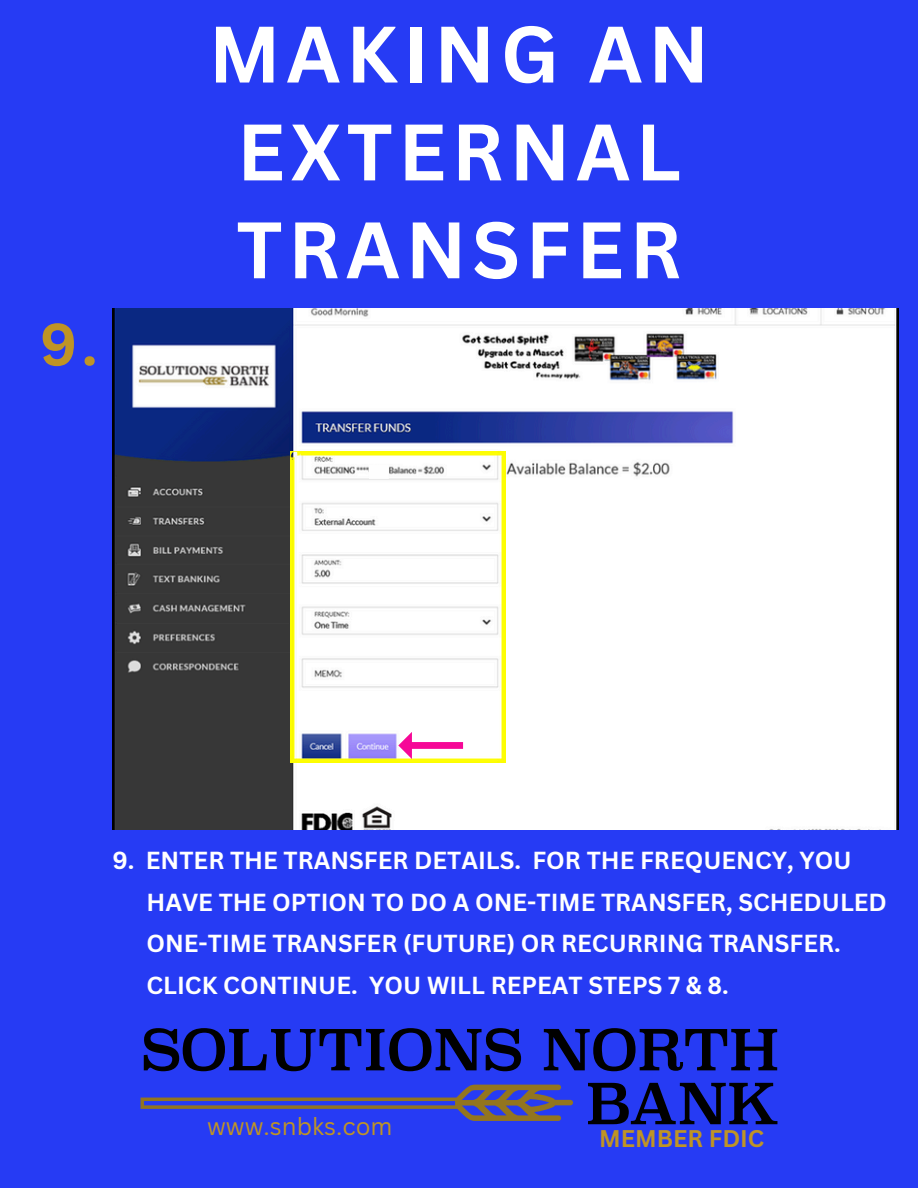
<style>
.page{position:relative;width:918px;height:1188px;background:#263bf4}
.page>*{position:absolute;margin:0;border:0;box-sizing:border-box;transform-origin:0 0}
.t1{font:700 78.15px/97.8px "Canva Sans";letter-spacing:.07em;color:#fff;text-align:center}
.t2{font:700 58.5px "Canva Sans";color:#bf9425}
.t3{font:700 24px/41.7px "Canva Sans";color:#fff}
.t4{font:24px "Canva Sans";color:#bf9425}
.t5{font:700 23.4px "Canva Sans";color:#bf9425}
</style>
<div class="page">
<img style="left:112px;top:309px;width:787px;height:521px">
<svg style="left:144px;top:1028px;width:377px;height:43px"></svg>
<svg style="left:544px;top:1028px;width:233px;height:43px"></svg>
<svg style="left:588px;top:1083px;width:189px;height:41px"></svg>
<svg style="left:141px;top:1085px;width:432px;height:36px"></svg>
<img style="left:291px;top:452px;width:215px;height:310px">
<svg style="left:398px;top:732px;width:65px;height:27px;background:#fcb3da"></svg>
<img style="left:369px;top:464px;width:19px;height:15px">
<p class="t2" style="left:40px;top:303px;width:59px">9.</p>
<p class="t1" style="left:209px;top:3px;width:502px">MAKING AN<br>EXTERNAL<br>TRANSFER</p>
<h2 class="t3" style="left:146px;top:839px;width:742px;text-indent:-34px">9. ENTER THE TRANSFER DETAILS. FOR THE FREQUENCY, YOU HAVE THE OPTION TO DO A ONE-TIME TRANSFER, SCHEDULED ONE-TIME TRANSFER (FUTURE) OR RECURRING TRANSFER.<br>CLICK CONTINUE. YOU WILL REPEAT STEPS 7 &amp; 8.</h2>
<h3 class="t4" style="left:207px;top:1109px;width:187px">www.snbks.com</h3>
<p class="t5" style="left:599px;top:1122px;width:167px">MEMBER FDIC</p>
</div>
